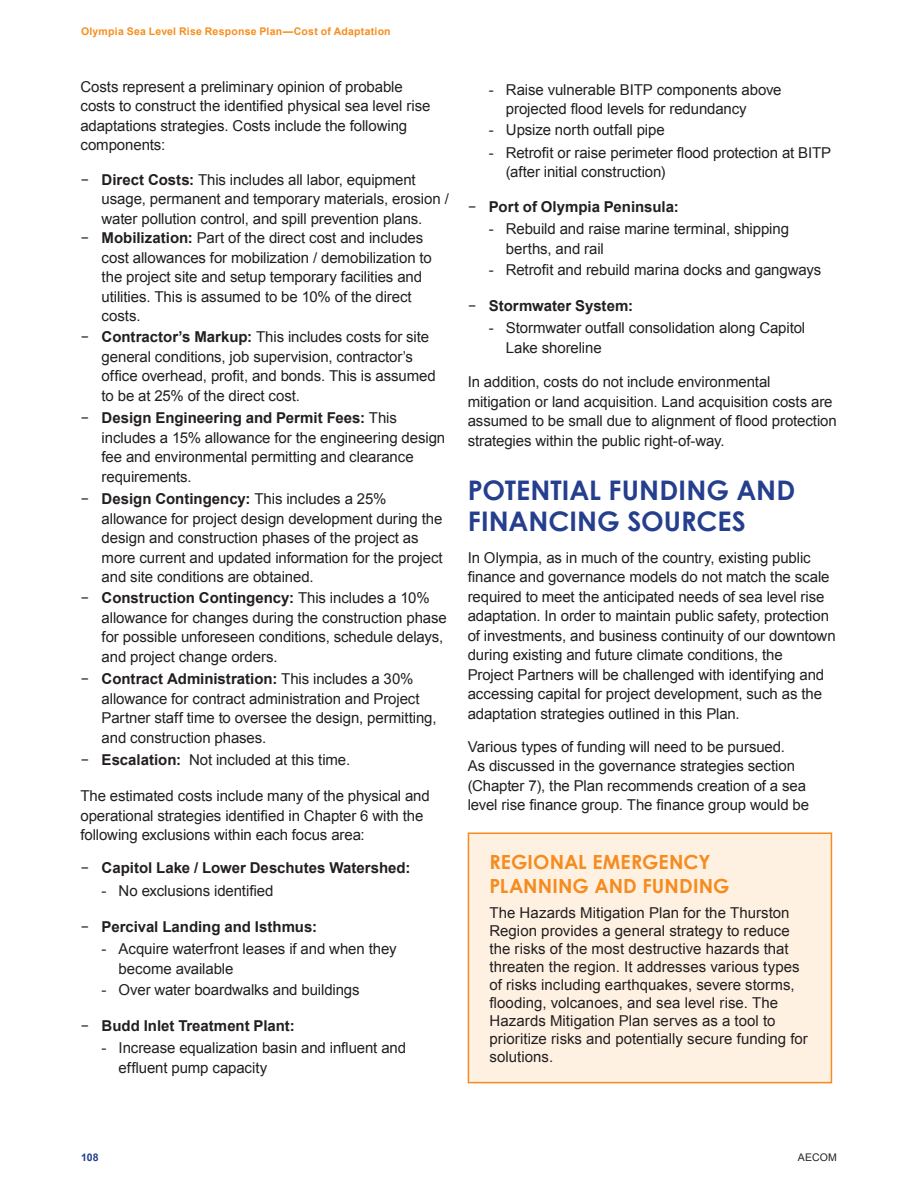
<style>
.page{position:relative;width:918px;height:1188px;background:#fff}
.page>*{position:absolute;margin:0;border:0;box-sizing:border-box;transform-origin:0 0}
.t1{font:700 27px/31.5px "Century Gothic";color:#253f8e}
.t2{font:700 19.5px/24px "Century Gothic";letter-spacing:.005em;color:#f68b1f}
.t3{font:15px/19.5px "Arial";letter-spacing:-.005em;color:#231f20}
.t4{font:700 15px "Arial";color:#231f20}
.t5{font:700 10.5px "Arial";letter-spacing:.02em;color:#f68e1e}
.t6{font:10.5px "Arial";letter-spacing:.025em;color:#231f20}
.t7{font:700 10.5px "Arial";color:#253f8e}
.s1{font-family:"AECOM Sans"}
.s2{font-weight:700}
.s3{font-family:"AECOM Sans";font-weight:400}
</style>
<div class="page">
<div style="left:468px;top:833px;width:363px;height:250px;background:#fef1e2"></div>
<div style="left:468px;top:832px;width:364px;height:251px;border:2px solid #f68b1f"></div>
<p class="t5" style="left:81px;top:24px;width:311px">Olympia Sea Level Rise Response Plan—Cost of Adaptation</p>
<p class="t3" style="left:80px;top:77px;width:352px">Costs represent a preliminary opinion of probable costs to construct the identified physical sea level rise adaptations strategies. Costs include the following components:</p>
<p class="t3" style="left:80px;top:170px;width:337px"><span class="s1">−</span> <span class="s2">Direct Costs:</span> This includes all labor, equipment</p>
<p class="t3" style="left:102px;top:189px;width:349px">usage, permanent and temporary materials, erosion /</p>
<p class="t3" style="left:102px;top:209px;width:322px">water pollution control, and spill prevention plans.</p>
<p class="t3" style="left:80px;top:228px;width:344px"><span class="s1">−</span> <span class="s2">Mobilization:</span> Part of the direct cost and includes</p>
<p class="t3" style="left:102px;top:248px;width:332px">cost allowances for mobilization / demobilization to</p>
<p class="t3" style="left:102px;top:267px;width:322px">the project site and setup temporary facilities and</p>
<p class="t3" style="left:102px;top:287px;width:312px">utilities. This is assumed to be 10% of the direct</p>
<p class="t3" style="left:102px;top:306px;width:40px">costs.</p>
<p class="t3" style="left:102px;top:327px;width:336px;text-indent:-21px"><span class="s1">−</span> <span class="s2">Contractor’s Markup:</span> This includes costs for site general conditions, job supervision, contractor’s office overhead, profit, and bonds. This is assumed to be at 25% of the direct cost.</p>
<p class="t3" style="left:102px;top:408px;width:345px;text-indent:-21px"><span class="s1">−</span> <span class="s2">Design Engineering and Permit Fees:</span> This includes a 15% allowance for the engineering design fee and environmental permitting and clearance requirements.</p>
<p class="t3" style="left:102px;top:489px;width:343px;text-indent:-21px"><span class="s1">−</span> <span class="s2">Design Contingency:</span> This includes a 25% allowance for project design development during the design and construction phases of the project as more current and updated information for the project and site conditions are obtained.</p>
<p class="t3" style="left:102px;top:588px;width:347px;text-indent:-21px"><span class="s1">−</span> <span class="s2">Construction Contingency:</span> This includes a 10% allowance for changes during the construction phase for possible unforeseen conditions, schedule delays, and project change orders.</p>
<p class="t3" style="left:102px;top:669px;width:336px;text-indent:-21px"><span class="s1">−</span> <span class="s2">Contract Administration:</span> This includes a 30% allowance for contract administration and Project Partner staff time to oversee the design, permitting, and construction phases.</p>
<p class="t3" style="left:80px;top:750px;width:271px"><span class="s1">−</span> <span class="s2">Escalation:</span> Not included at this time.</p>
<p class="t3" style="left:80px;top:786px;width:351px">The estimated costs include many of the physical and operational strategies identified in Chapter 6 with the following exclusions within each focus area:</p>
<p class="t4" style="left:80px;top:858px;width:332px"><span class="s3">−</span> Capitol Lake / Lower Deschutes Watershed:</p>
<p class="t3" style="left:102px;top:881px;width:173px">- No exclusions identified</p>
<p class="t4" style="left:80px;top:916px;width:238px"><span class="s3">−</span> Percival Landing and Isthmus:</p>
<p class="t3" style="left:119px;top:939px;width:279px;text-indent:-17px">- Acquire waterfront leases if and when they become available</p>
<p class="t3" style="left:102px;top:980px;width:260px">- Over water boardwalks and buildings</p>
<p class="t4" style="left:80px;top:1015px;width:216px"><span class="s3">−</span> Budd Inlet Treatment Plant:</p>
<p class="t3" style="left:119px;top:1038px;width:289px;text-indent:-17px">- Increase equalization basin and influent and effluent pump capacity</p>
<p class="t3" style="left:506px;top:80px;width:277px;text-indent:-17px">- Raise vulnerable BITP components above projected flood levels for redundancy</p>
<p class="t3" style="left:489px;top:120px;width:177px">- Upsize north outfall pipe</p>
<p class="t3" style="left:506px;top:143px;width:327px;text-indent:-17px">- Retrofit or raise perimeter flood protection at BITP (after initial construction)</p>
<p class="t4" style="left:468px;top:196px;width:212px"><span class="s3">−</span> Port of Olympia Peninsula:</p>
<p class="t3" style="left:506px;top:219px;width:285px;text-indent:-17px">- Rebuild and raise marine terminal, shipping berths, and rail</p>
<p class="t3" style="left:489px;top:260px;width:334px">- Retrofit and rebuild marina docks and gangways</p>
<p class="t4" style="left:468px;top:295px;width:167px"><span class="s3">−</span> Stormwater System:</p>
<p class="t3" style="left:506px;top:318px;width:301px;text-indent:-17px">- Stormwater outfall consolidation along Capitol<br>Lake shoreline</p>
<p class="t3" style="left:468px;top:372px;width:371px">In addition, costs do not include environmental mitigation or land acquisition. Land acquisition costs are assumed to be small due to alignment of flood protection strategies within the public right-of-way.</p>
<h1 class="t1" style="left:468px;top:473px;width:329px">POTENTIAL FUNDING AND<br>FINANCING SOURCES</h1>
<p class="t3" style="left:468px;top:548px;width:369px">In Olympia, as in much of the country, existing public finance and governance models do not match the scale required to meet the anticipated needs of sea level rise adaptation. In order to maintain public safety, protection of investments, and business continuity of our downtown during existing and future climate conditions, the<br>Project Partners will be challenged with identifying and accessing capital for project development, such as the adaptation strategies outlined in this Plan.</p>
<p class="t3" style="left:468px;top:737px;width:343px">Various types of funding will need to be pursued.<br>As discussed in the governance strategies section (Chapter 7), the Plan recommends creation of a sea level rise finance group. The finance group would be</p>
<h2 class="t2" style="left:489px;top:849px;width:242px">REGIONAL EMERGENCY<br>PLANNING AND FUNDING</h2>
<p class="t3" style="left:489px;top:904px;width:320px;line-height:18px">The Hazards Mitigation Plan for the Thurston Region provides a general strategy to reduce the risks of the most destructive hazards that threaten the region. It addresses various types of risks including earthquakes, severe storms, flooding, volcanoes, and sea level rise. The Hazards Mitigation Plan serves as a tool to prioritize risks and potentially secure funding for solutions.</p>
<p class="t7" style="left:81px;top:1150px;width:19px">108</p>
<p class="t6" style="left:798px;top:1150px;width:41px">AECOM</p>
</div>
